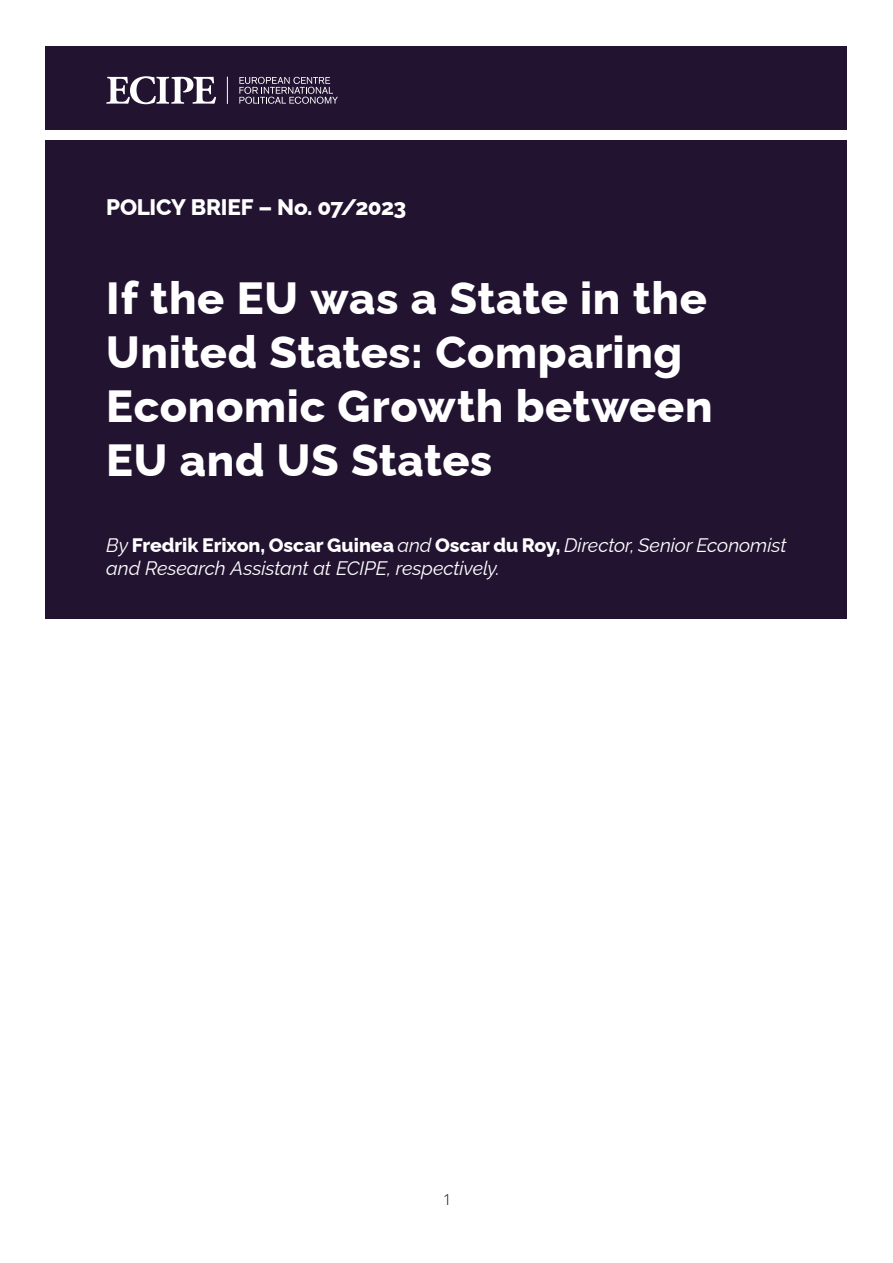
<style>
.page{position:relative;width:893px;height:1263px;background:#fff}
.page>*{position:absolute;margin:0;border:0;box-sizing:border-box;transform-origin:0 0}
.t1{font:100 45px/54px "Raleway";letter-spacing:.015em;color:#fff}
.t2{font:100 22.5px "Raleway";letter-spacing:-.01em;color:#fff}
.t3{font:italic 100 19.5px/22.5px "Raleway";letter-spacing:-.005em;color:#fff}
.t4{font:300 15px "Open Sans";color:#000}
.s1{font-style:normal}
</style>
<div class="page">
<div style="left:45px;top:47px;width:801px;height:83px;background:#221331"></div>
<div style="left:45px;top:140px;width:801px;height:479px;background:#221331"></div>
<svg style="left:106px;top:76px;width:110px;height:28px"></svg>
<svg style="left:239px;top:77px;width:99px;height:27px"></svg>
<svg style="left:227px;top:77px;width:1px;height:27px"></svg>
<p class="t2" style="left:106px;top:198px;width:301px">POLICY BRIEF – No. 07/2023</p>
<h1 class="t1" style="left:106px;top:275px;width:608px">If the EU was a State in the<br>United States: Comparing<br>Economic Growth between<br>EU and US States</h1>
<p class="t3" style="left:106px;top:536px;width:682px">By <span class="s1">Fredrik Erixon, Oscar Guinea</span> and <span class="s1">Oscar du Roy,</span> Director, Senior Economist and Research Assistant at ECIPE, respectively.</p>
<p class="t4" style="left:443px;top:1191px;width:10px">1</p>
</div>
